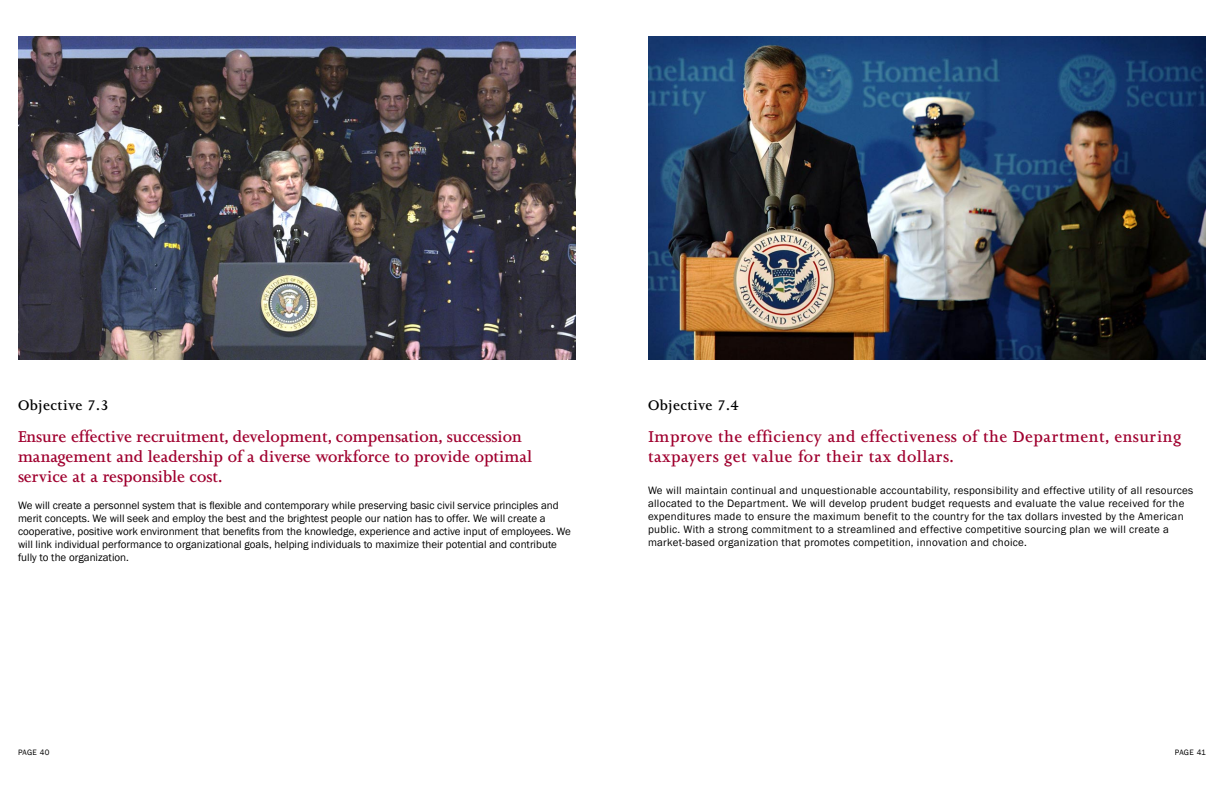
<style>
.page{position:relative;width:1224px;height:792px;background:#fff}
.page>*{position:absolute;margin:0;border:0;box-sizing:border-box;transform-origin:0 0}
.t1{font:600 18px/20px "Joanna";color:#a0002f}
.t2{font:600 18px/20px "Joanna";letter-spacing:.025em;color:#a0002f}
.t3{font:600 16px "Joanna";letter-spacing:.025em;color:#000}
.Default{font:11px/13px "Franklin Gothic";letter-spacing:.025em;color:#000}
.Pa1{font:11px/13px "Franklin Gothic";color:#000}
.t4{font:8px "Franklin Gothic";letter-spacing:.025em;color:#000}
</style>
<div class="page">
<img style="left:648px;top:36px;width:558px;height:324px">
<img style="left:18px;top:36px;width:558px;height:324px">
<p class="t3" style="left:18px;top:397px;width:92px">Objective 7.3</p>
<p class="t1" style="left:18px;top:427px;width:516px">Ensure effective recruitment, development, compensation, succession management and leadership of a diverse workforce to provide optimal service at a responsible cost.</p>
<p class="Pa1" style="left:18px;top:500px;width:555px">We will create a personnel system that is flexible and contemporary while preserving basic civil service principles and merit concepts. We will seek and employ the best and the brightest people our nation has to offer. We will create a cooperative, positive work environment that benefits from the knowledge, experience and active input of employees. We will link individual performance to organizational goals, helping individuals to maximize their potential and contribute fully to the organization.</p>
<p class="t3" style="left:648px;top:397px;width:92px">Objective 7.4</p>
<p class="t2" style="left:648px;top:427px;width:535px">Improve the efficiency and effectiveness of the Department, ensuring taxpayers get value for their tax dollars.</p>
<p class="Default" style="left:648px;top:484px;width:547px">We will maintain continual and unquestionable accountability, responsibility and effective utility of all resources allocated to the Department. We will develop prudent budget requests and evaluate the value received for the expenditures made to ensure the maximum benefit to the country for the tax dollars invested by the American public. With a strong commitment to a streamlined and effective competitive sourcing plan we will create a market-based organization that promotes competition, innovation and choice.</p>
<p class="t4" style="left:18px;top:747px;width:33px">PAGE 40</p>
<p class="t4" style="left:1175px;top:747px;width:33px">PAGE 41</p>
</div>
